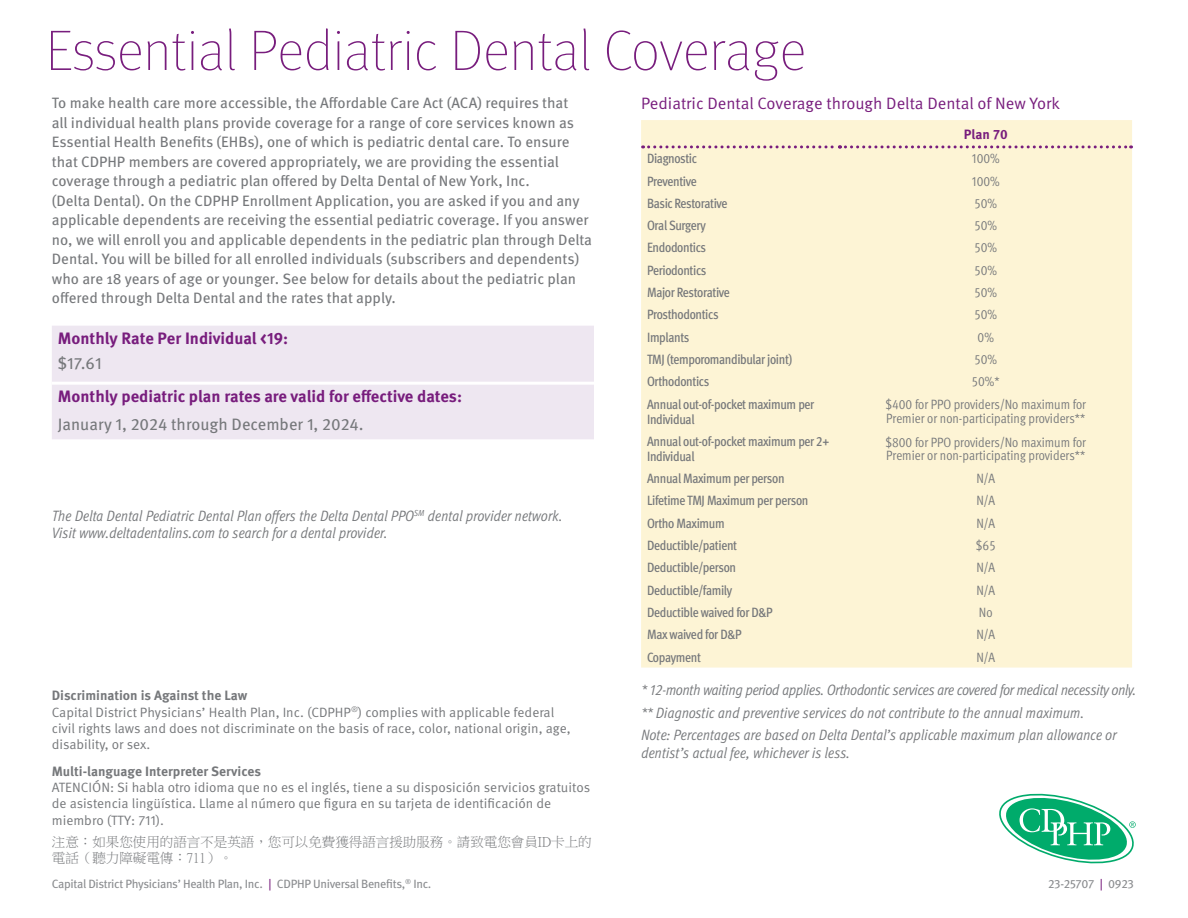
<style>
.page{position:relative;width:1188px;height:918px;background:#fff}
.page>*{position:absolute;margin:0;border:0;box-sizing:border-box;transform-origin:0 0}
.t1{font:100 57px "Meta Pro";color:#781d7d}
.t2{font:700 16.5px "Meta Pro";color:#781d7d}
.subhead_2{font:16.5px "Meta Pro Norm";color:#781d7d}
.body{font:16.5px "Meta Pro";color:#76787b}
.t3{font:15px/19.5px "Meta Pro";color:#76787b}
.disclaimer{font:italic condensed 15px/17.2px "Meta Pro";color:#76787b}
.disclaimer-2{font:italic condensed 15px "Meta Pro";letter-spacing:-.02em;color:#76787b}
.chart_left_column{font:500 condensed 13.5px/15px "Meta Pro";letter-spacing:-.025em;color:#76787b}
.t4{font:13.5px/16.2px "Meta Pro Norm";color:#76787b}
.chart_centered_condensed{font:condensed 13.5px/13.5px "Meta Pro";color:#76787b}
.t5{font:700 13.5px "Meta Pro";color:#76787b}
.t6{font:13.5px/16.2px "P Ming Li U";color:#76787b}
.chart_centered_condensed-2{font:700 13.5px "Meta Pro";color:#781d7d}
.t7{font:12px "Meta Pro";letter-spacing:-.025em;color:#8a8c8f}
.s1{color:#781d7d}
</style>
<div class="page">
<div style="left:52px;top:326px;width:542px;height:113px;background:#eee7f1"></div>
<hr style="left:52px;top:382px;width:542px;height:3px;background:#fff">
<svg style="left:999px;top:794px;width:137px;height:69px"></svg>
<div style="left:641px;top:120px;width:491px;height:548px;background:#fdf4d5"></div>
<svg style="left:643px;top:145px;width:489px;height:3px"></svg>
<h1 class="t1" style="left:46px;top:11px;width:762px">Essential Pediatric Dental Coverage</h1>
<p class="t3" style="left:52px;top:93px;width:542px">To make health care more accessible, the Affordable Care Act (ACA) requires that<br>all individual health plans provide coverage for a range of core services known as Essential Health Benefits (EHBs), one of which is pediatric dental care. To ensure that CDPHP members are covered appropriately, we are providing the essential coverage through a pediatric plan offered by Delta Dental of New York, Inc.<br>(Delta Dental). On the CDPHP Enrollment Application, you are asked if you and any applicable dependents are receiving the essential pediatric coverage. If you answer no, we will enroll you and applicable dependents in the pediatric plan through Delta Dental. You will be billed for all enrolled individuals (subscribers and dependents) who are 18 years of age or younger. See below for details about the pediatric plan offered through Delta Dental and the rates that apply.</p>
<p class="t2" style="left:58px;top:326px;width:232px">Monthly Rate Per Individual &lt;19:</p>
<p class="body" style="left:57px;top:350px;width:46px">$17.61</p>
<p class="t2" style="left:58px;top:383px;width:406px">Monthly pediatric plan rates are valid for effective dates:</p>
<p class="body" style="left:58px;top:411px;width:307px">January 1, 2024 through December 1, 2024.</p>
<p class="disclaimer" style="left:52px;top:506px;width:512px">The Delta Dental Pediatric Dental Plan offers the Delta Dental PPO<sup>SM</sup> dental provider network.<br>Visit www.deltadentalins.com to search for a dental provider.</p>
<p class="t5" style="left:52px;top:685px;width:197px">Discrimination is Against the Law</p>
<p class="t4" style="left:52px;top:703px;width:520px">Capital District Physicians’ Health Plan, Inc. (CDPHP<sup>®</sup>) complies with applicable federal civil rights laws and does not discriminate on the basis of race, color, national origin, age, disability, or sex.</p>
<p class="t5" style="left:52px;top:761px;width:211px">Multi-language Interpreter Services</p>
<p class="t4" style="left:52px;top:779px;width:540px">ATENCIÓN: Si habla otro idioma que no es el inglés, tiene a su disposición servicios gratuitos de asistencia lingüística. Llame al número que figura en su tarjeta de identificación de miembro (TTY: 711).</p>
<p class="t6" style="left:52px;top:834px;width:541px">注意：如果您使用的語言不是英語，您可以免費獲得語言援助服務。請致電您會員ID卡上的電話（聽力障礙電傳：711）。</p>
<p class="subhead_2" style="left:641px;top:90px;width:420px">Pediatric Dental Coverage through Delta Dental of New York</p>
<p class="chart_centered_condensed-2" style="left:964px;top:123px;width:45px">Plan 70</p>
<p class="chart_left_column" style="left:647px;top:150px;width:52px">Diagnostic</p>
<p class="chart_centered_condensed" style="left:972px;top:151px;width:29px">100%</p>
<p class="chart_left_column" style="left:647px;top:172px;width:51px">Preventive</p>
<p class="chart_centered_condensed" style="left:972px;top:173px;width:29px">100%</p>
<p class="chart_left_column" style="left:647px;top:195px;width:82px">Basic Restorative</p>
<p class="chart_centered_condensed" style="left:974px;top:196px;width:24px">50%</p>
<p class="chart_left_column" style="left:647px;top:217px;width:60px">Oral Surgery</p>
<p class="chart_centered_condensed" style="left:974px;top:218px;width:24px">50%</p>
<p class="chart_left_column" style="left:647px;top:239px;width:61px">Endodontics</p>
<p class="chart_centered_condensed" style="left:974px;top:240px;width:24px">50%</p>
<p class="chart_left_column" style="left:647px;top:262px;width:61px">Periodontics</p>
<p class="chart_centered_condensed" style="left:974px;top:262px;width:24px">50%</p>
<p class="chart_left_column" style="left:647px;top:284px;width:84px">Major Restorative</p>
<p class="chart_centered_condensed" style="left:974px;top:285px;width:24px">50%</p>
<p class="chart_left_column" style="left:647px;top:306px;width:73px">Prosthodontics</p>
<p class="chart_centered_condensed" style="left:974px;top:307px;width:24px">50%</p>
<p class="chart_left_column" style="left:647px;top:328px;width:44px">Implants</p>
<p class="chart_centered_condensed" style="left:978px;top:329px;width:18px">0%</p>
<p class="chart_left_column" style="left:647px;top:351px;width:147px">TMJ (temporomandibular joint)</p>
<p class="chart_centered_condensed" style="left:974px;top:352px;width:24px">50%</p>
<p class="chart_left_column" style="left:647px;top:373px;width:64px">Orthodontics</p>
<p class="chart_centered_condensed" style="left:972px;top:374px;width:29px">50%*</p>
<p class="chart_left_column" style="left:647px;top:395px;width:169px">Annual out-of-pocket maximum per<br>Individual</p>
<p class="chart_centered_condensed" style="left:885px;top:397px;width:202px">$400 for PPO providers/No maximum for<br>Premier or non-participating providers**</p>
<p class="chart_left_column" style="left:647px;top:433px;width:184px">Annual out-of-pocket maximum per 2+<br>Individual</p>
<p class="chart_centered_condensed" style="left:885px;top:434px;width:202px">$800 for PPO providers/No maximum for<br>Premier or non-participating providers**</p>
<p class="chart_left_column" style="left:647px;top:470px;width:139px">Annual Maximum per person</p>
<p class="chart_centered_condensed" style="left:976px;top:471px;width:20px">N/A</p>
<p class="chart_left_column" style="left:647px;top:492px;width:163px">Lifetime TMJ Maximum per person</p>
<p class="chart_centered_condensed" style="left:976px;top:493px;width:20px">N/A</p>
<p class="chart_left_column" style="left:647px;top:515px;width:79px">Ortho Maximum</p>
<p class="chart_centered_condensed" style="left:976px;top:515px;width:20px">N/A</p>
<p class="chart_left_column" style="left:647px;top:537px;width:92px">Deductible/patient</p>
<p class="chart_centered_condensed" style="left:976px;top:538px;width:21px">$65</p>
<p class="chart_left_column" style="left:647px;top:559px;width:91px">Deductible/person</p>
<p class="chart_centered_condensed" style="left:976px;top:560px;width:20px">N/A</p>
<p class="chart_left_column" style="left:647px;top:581px;width:87px">Deductible/family</p>
<p class="chart_centered_condensed" style="left:976px;top:582px;width:20px">N/A</p>
<p class="chart_left_column" style="left:647px;top:604px;width:127px">Deductible waived for D&amp;P</p>
<p class="chart_centered_condensed" style="left:979px;top:605px;width:15px">No</p>
<p class="chart_left_column" style="left:647px;top:626px;width:96px">Max waived for D&amp;P</p>
<p class="chart_centered_condensed" style="left:976px;top:627px;width:20px">N/A</p>
<p class="chart_left_column" style="left:647px;top:648px;width:55px">Copayment</p>
<p class="chart_centered_condensed" style="left:976px;top:649px;width:20px">N/A</p>
<p class="disclaimer-2" style="left:641px;top:679px;width:497px">* 12-month waiting period applies. Orthodontic services are covered for medical necessity only.</p>
<p class="disclaimer" style="left:641px;top:703px;width:444px">** Diagnostic and preventive services do not contribute to the annual maximum.</p>
<p class="disclaimer" style="left:641px;top:725px;width:477px">Note: Percentages are based on Delta Dental’s applicable maximum plan allowance or dentist’s actual fee, whichever is less.</p>
<p class="t7" style="left:52px;top:875px;width:381px">Capital District Physicians’ Health Plan, Inc. <span class="s1">|</span> CDPHP Universal Benefits,<sup>®</sup> Inc.</p>
<p class="t7" style="left:1048px;top:875px;width:87px">23-25707 <span class="s1">|</span> 0923</p>
</div>
